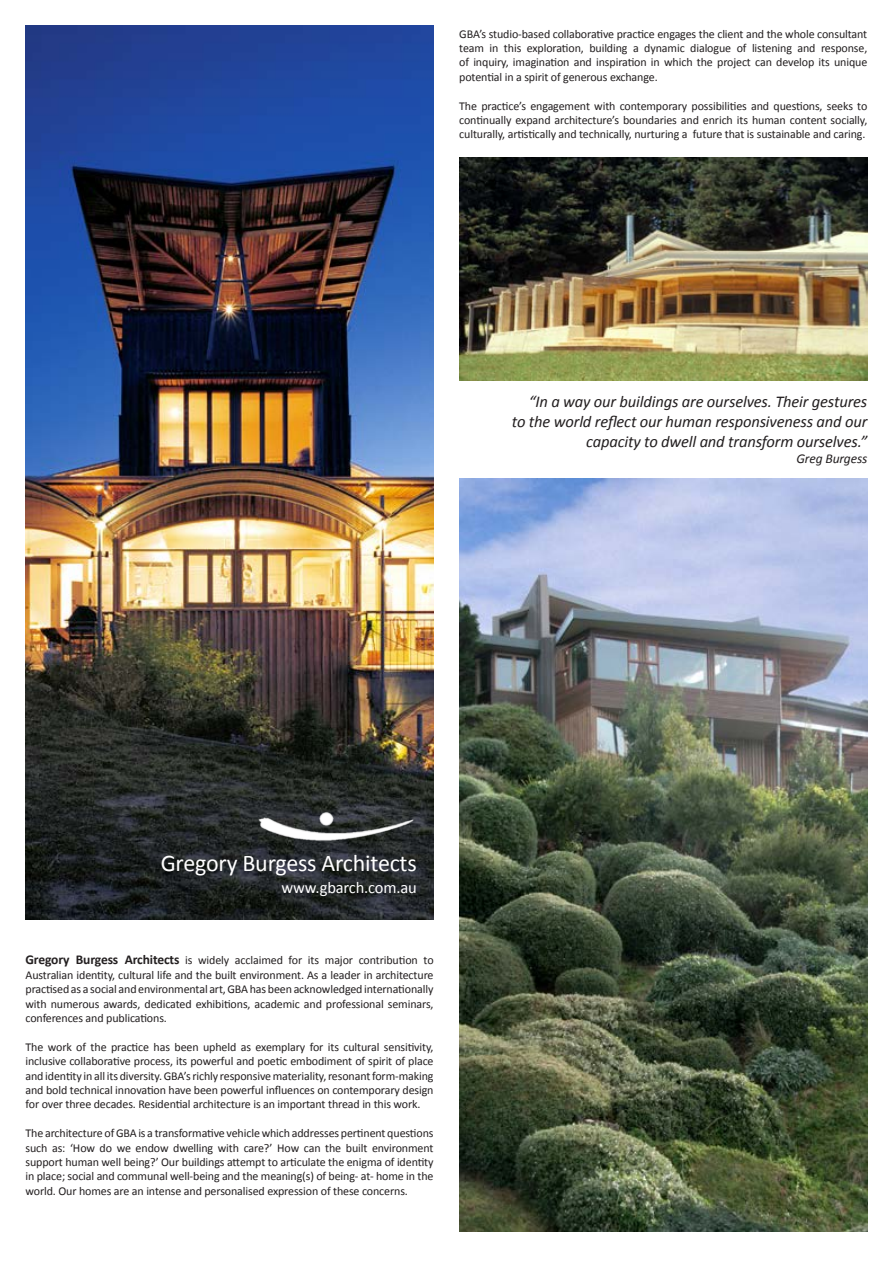
<style>
.page{position:relative;width:893px;height:1263px;background:#fff}
.page>*{position:absolute;margin:0;border:0;box-sizing:border-box;transform-origin:0 0}
.t1{font:24px "Calibri";letter-spacing:-.01em;color:#fff}
.t2{font:italic 16.5px/19.8px "Calibri";letter-spacing:-.01em;color:#231f20;text-align:right}
.t3{font:16.5px "Calibri";letter-spacing:-.01em;color:#fff}
.t4{font:italic 13.5px "Calibri";letter-spacing:-.01em;color:#231f20}
.t5{font:12px/14.4px "Calibri";letter-spacing:-.01em;color:#231f20;text-align:justify}
.s1{font-weight:700;font-size:13.5px}
</style>
<div class="page">
<img style="left:26px;top:26px;width:408px;height:894px">
<img style="left:234px;top:801px;width:200px;height:44px">
<img style="left:459px;top:478px;width:408px;height:753px">
<img style="left:459px;top:158px;width:408px;height:222px">
<p class="t5" style="left:459px;top:26px;width:410px">GBA’s studio-based collaborative practice engages the client and the whole consultant team in this exploration, building a dynamic dialogue of listening and response, of inquiry, imagination and inspiration in which the project can develop its unique potential in a spirit of generous exchange.</p>
<p class="t5" style="left:459px;top:98px;width:410px">The practice’s engagement with contemporary possibilities and questions, seeks to continually expand architecture’s boundaries and enrich its human content socially, culturally, artistically and technically, nurturing a future that is sustainable and caring.</p>
<h2 class="t2" style="left:512px;top:391px;width:357px">“In a way our buildings are ourselves. Their gestures to the world reflect our human responsiveness and our capacity to dwell and transform ourselves.”</h2>
<p class="t4" style="left:796px;top:450px;width:72px">Greg Burgess</p>
<h1 class="t1" style="left:161px;top:848px;width:258px">Gregory Burgess Architects</h1>
<h2 class="t3" style="left:282px;top:878px;width:137px">www.gbarch.com.au</h2>
<p class="t5" style="left:26px;top:953px;width:410px"><span class="s1">Gregory Burgess Architects</span> is widely acclaimed for its major contribution to Australian identity, cultural life and the built environment. As a leader in architecture practised as a social and environmental art, GBA has been acknowledged internationally with numerous awards, dedicated exhibitions, academic and professional seminars, conferences and publications.</p>
<p class="t5" style="left:26px;top:1039px;width:410px">The work of the practice has been upheld as exemplary for its cultural sensitivity, inclusive collaborative process, its powerful and poetic embodiment of spirit of place and identity in all its diversity. GBA’s richly responsive materiality, resonant form-making and bold technical innovation have been powerful influences on contemporary design for over three decades. Residential architecture is an important thread in this work.</p>
<p class="t5" style="left:26px;top:1125px;width:410px">The architecture of GBA is a transformative vehicle which addresses pertinent questions such as: ‘How do we endow dwelling with care?’ How can the built environment support human well being?’ Our buildings attempt to articulate the enigma of identity in place; social and communal well-being and the meaning(s) of being- at- home in the world. Our homes are an intense and personalised expression of these concerns.</p>
</div>
